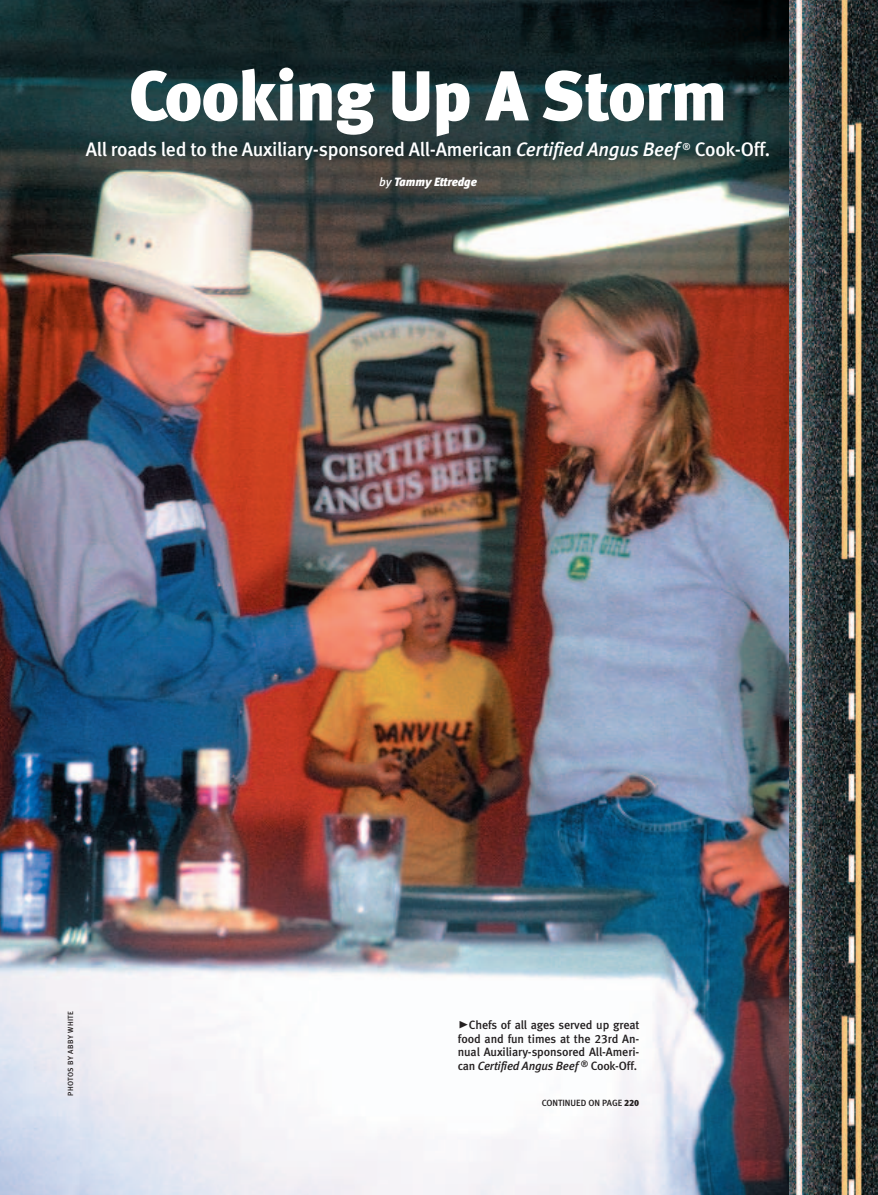
<style>
.page{position:relative;width:878px;height:1195px;background:#fff}
.page>*{position:absolute;margin:0;border:0;box-sizing:border-box;transform-origin:0 0}
.t1{font:70.5px "Meta Black LF";letter-spacing:-.01em;color:#fff}
.t2{font:19.5px "Meta Medium LF";letter-spacing:-.015em;color:#fff}
.t3{font:12px/13.5px "Meta Medium LF";letter-spacing:-.005em;color:#231f20;text-align:justify}
.t4{font:italic 12px "Meta Black LF";color:#fff}
.t5{font:9px "Meta Medium LF";color:#231f20}
.t6{font:7.5px "Meta Medium LF";letter-spacing:.055em;color:#231f20}
.s1{font-style:italic}
.s2{font-family:"Meta Medium LF"}
.s3{font-family:"Meta Black Caps Expert";font-size:21px}
.s4{font-family:"Meta Black LF"}
</style>
<div class="page">
<img style="left:0;top:1px;width:789px;height:1194px">
<img style="left:789px;top:1px;width:89px;height:1194px">
<h1 class="t1" style="left:129px;top:69px;width:599px">Cooking Up A Storm</h1>
<h2 class="t2" style="left:86px;top:142px;width:686px">All roads led to the Auxiliary-sponsored All-American <span class="s1">Certified Angus Beef</span> <sup>®</sup> Cook-Off.</h2>
<p class="t4" style="left:379px;top:178px;width:99px"><span class="s2">by</span> Tammy Ettredge</p>
<p class="t6" style="left:68px;top:1096px;width:86px;rotate:-90deg">PHOTOS BY ABBY WHITE</p>
<p class="t3" style="left:458px;top:1019px;width:183px"><span class="s3">@</span>Chefs of all ages served up great food and fun times at the 23rd An&shy;nual Auxiliary-sponsored All-Ameri&shy;can <span class="s1">Certified Angus Beef</span> <sup>®</sup> Cook-Off.</p>
<p class="t5" style="left:541px;top:1099px;width:99px">CONTINUED ON PAGE <span class="s4">220</span></p>
</div>
